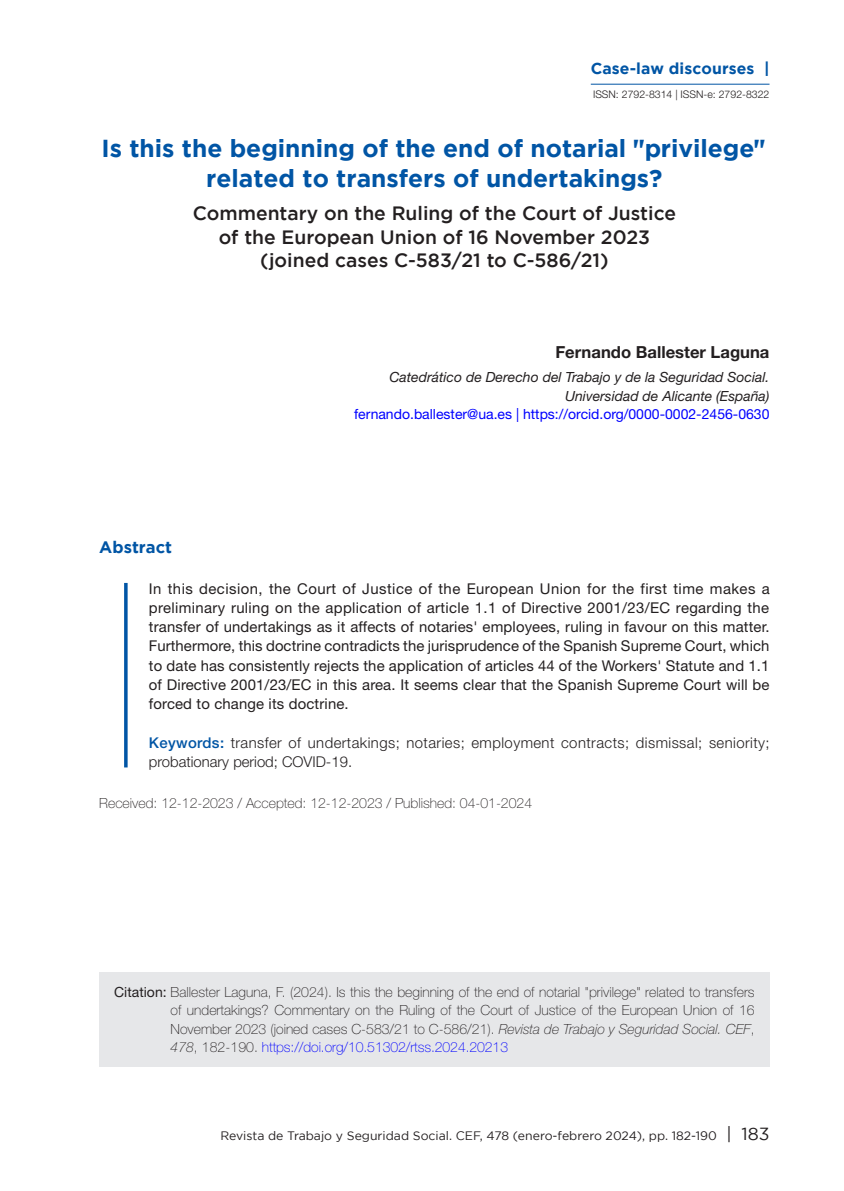
<style>
.page{position:relative;width:844px;height:1191px;background:#fff}
.page>*{position:absolute;margin:0;border:0;box-sizing:border-box;transform-origin:0 0}
.Título_NUEVO_FORMATO{font:700 24.5px/29.8px "Gotham";color:#0155a5;text-align:center}
.Subtitulo{font:500 19.25px/23.6px "Gotham";color:#231f20;text-align:center}
.Autor_Helv{font:700 16.62px "Helvetica Neue LT Std";color:#231f20}
.Extracto_helv{font:700 16.62px "Gotham";color:#0155a5}
.Título_NUEVO_FORMATO-2{font:700 15.75px "Gotham";letter-spacing:.005em;color:#0155a5}
.Texto_EXTRACTO{font:14.88px/19.2px "Helvetica Neue LT Std";letter-spacing:.01em;color:#231f20;text-align:justify}
.t1{font:300 14.88px/19.2px "Helvetica Neue LT Std";letter-spacing:.03em;color:#231f20}
.Cómo_citar{font:100 14px/18.4px "Helvetica Neue LT Std";letter-spacing:-.005em;color:#231f20;text-align:justify}
.Cargo_Helv{font:italic 14px "Helvetica Neue LT Std";color:#231f20}
.correo_electrónico{font:14px "Helvetica Neue LT Std";color:#00f}
.FECHAS_DE_TRABAJO{font:100 14px "Helvetica Neue LT Std";color:#231f20}
.t2{font:12.25px "Gotham";color:#231f20}
.t3{font:300 10.5px "Helvetica Neue LT Std";color:#231f20}
.s1{font-weight:500;color:#0155a5}
.s2{font-weight:400}
.s3{font-style:italic}
.s4{color:#00f}
.s5{font-size:17.5px}
</style>
<div class="page">
<hr style="left:590px;top:84px;width:179px;height:1px;background:#0155a5">
<svg style="left:124px;top:583px;width:4px;height:184px"></svg>
<div style="left:99px;top:972px;width:670px;height:95px;background:#e6e7e9"></div>
<p class="Título_NUEVO_FORMATO-2" style="left:590px;top:59px;width:180px">Case-law discourses |</p>
<p class="t3" style="left:593px;top:88px;width:178px">ISSN: 2792-8314 | ISSN-e: 2792-8322</p>
<p class="Título_NUEVO_FORMATO" style="left:101px;top:133px;width:669px">Is this the beginning of the end of notarial "privilege" related to transfers of undertakings?</p>
<p class="Subtitulo" style="left:193px;top:201px;width:484px">Commentary on the Ruling of the Court of Justice of the European Union of 16 November 2023 (joined cases C-583/21 to C-586/21)</p>
<p class="Autor_Helv" style="left:555px;top:342px;width:215px">Fernando Ballester Laguna</p>
<p class="Cargo_Helv" style="left:389px;top:369px;width:381px">Catedrático de Derecho del Trabajo y de la Seguridad Social.</p>
<p class="Cargo_Helv" style="left:565px;top:388px;width:206px">Universidad de Alicante (España)</p>
<p class="correo_electrónico" style="left:354px;top:405px;width:417px">fernando.ballester@ua.es | https://orcid.org/0000-0002-2456-0630</p>
<p class="Extracto_helv" style="left:99px;top:537px;width:74px">Abstract</p>
<p class="Texto_EXTRACTO" style="left:149px;top:578px;width:622px">In this decision, the Court of Justice of the European Union for the first time makes a preliminary ruling on the application of article 1.1 of Directive 2001/23/EC regarding the transfer of undertakings as it affects of notaries' employees, ruling in favour on this matter.<br>Furthermore, this doctrine contradicts the jurisprudence of the Spanish Supreme Court, which to date has consistently rejects the application of articles 44 of the Workers' Statute and 1.1 of Directive 2001/23/EC in this area. It seems clear that the Spanish Supreme Court will be forced to change its doctrine.</p>
<p class="t1" style="left:149px;top:733px;width:622px"><span class="s1">Keywords:</span> transfer of undertakings; notaries; employment contracts; dismissal; seniority; probationary period; COVID-19.</p>
<p class="FECHAS_DE_TRABAJO" style="left:99px;top:795px;width:434px">Received: 12-12-2023 / Accepted: 12-12-2023 / Published: 04-01-2024</p>
<p class="Cómo_citar" style="left:170px;top:982px;width:585px;text-indent:-56px"><span class="s2">Citation:</span> Ballester Laguna, F. (2024). Is this the beginning of the end of notarial "privilege" related to transfers of undertakings? Commentary on the Ruling of the Court of Justice of the European Union of 16<br>November 2023 (joined cases C-583/21 to C-586/21). <span class="s3">Revista de Trabajo y Seguridad Social. CEF</span>, <span class="s3">478</span>, 182-190. <span class="s4">https://doi.org/10.51302/rtss.2024.20213</span></p>
<p class="t2" style="left:220px;top:1128px;width:550px">Revista de Trabajo y Seguridad Social. CEF, 478 (enero-febrero 2024), pp. 182-190 <span class="s5">| 183</span></p>
</div>
